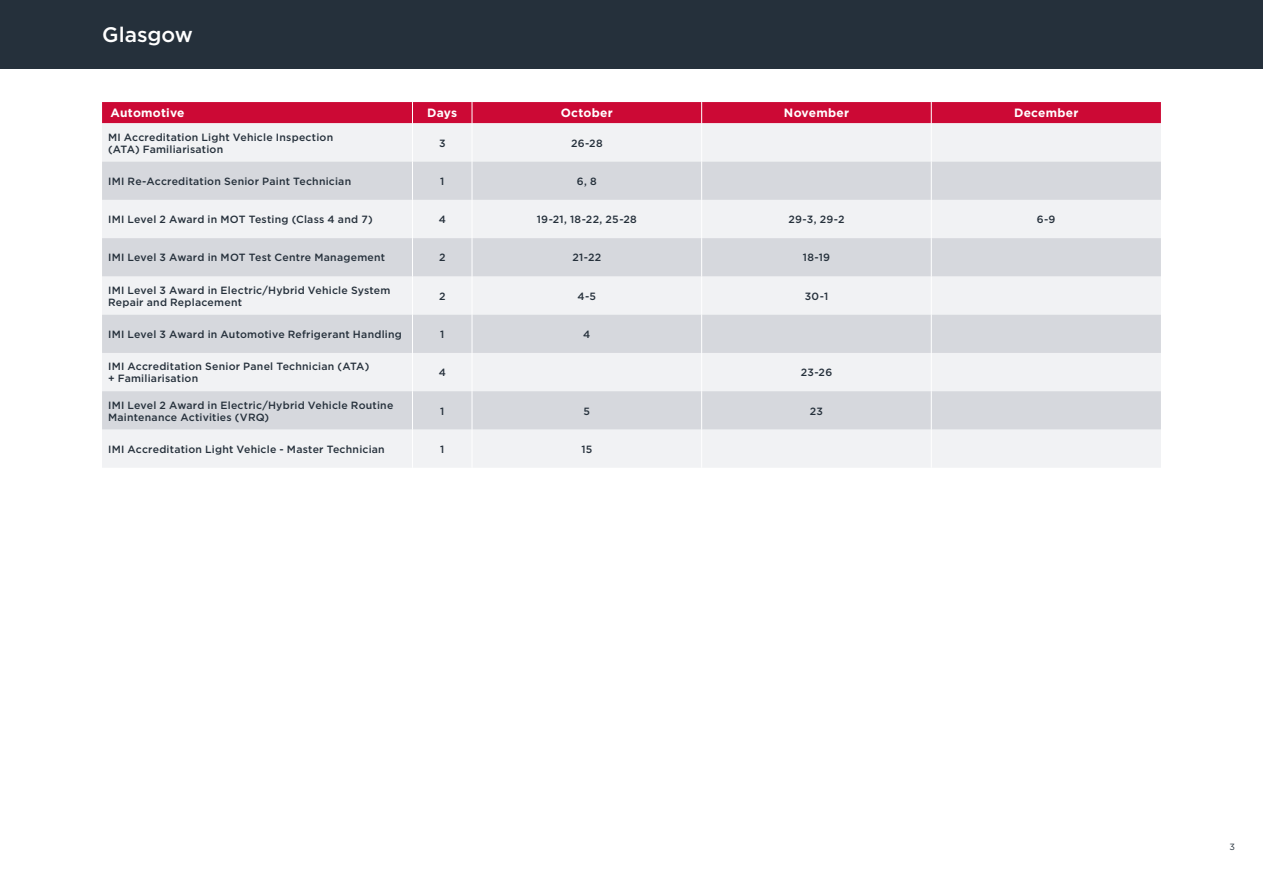
<style>
.page{position:relative;width:1263px;height:893px;background:#fff}
.page>*{position:absolute;margin:0;border:0;box-sizing:border-box;transform-origin:0 0}
.t1{font:500 21px "Gotham";color:#fff}
.t2{font:700 12px "Gotham";letter-spacing:.02em;color:#fff}
.t3{font:500 10.5px/12px "Gotham";letter-spacing:.02em;color:#25303b}
.t4{font:9px "Gotham";color:#25303b}
</style>
<div class="page">
<div style="left:0;top:0;width:638px;height:68px;background:#25303b"></div>
<div style="left:625px;top:0;width:638px;height:68px;background:#25303b"></div>
<div style="left:102px;top:123px;width:1059px;height:345px;background:#f1f2f4"></div>
<svg style="left:102px;top:162px;width:1059px;height:267px;fill:#d6d8dd"></svg>
<hr style="left:412px;top:123px;width:1px;height:39px;background:#fff">
<hr style="left:472px;top:123px;width:1px;height:39px;background:#fff">
<hr style="left:701px;top:123px;width:1px;height:39px;background:#fff">
<hr style="left:931px;top:123px;width:1px;height:39px;background:#fff">
<hr style="left:412px;top:162px;width:1px;height:38px;background:#fff">
<hr style="left:472px;top:162px;width:1px;height:38px;background:#fff">
<hr style="left:701px;top:162px;width:1px;height:38px;background:#fff">
<hr style="left:931px;top:162px;width:1px;height:38px;background:#fff">
<hr style="left:412px;top:200px;width:1px;height:38px;background:#fff">
<hr style="left:472px;top:200px;width:1px;height:38px;background:#fff">
<hr style="left:701px;top:200px;width:1px;height:38px;background:#fff">
<hr style="left:931px;top:200px;width:1px;height:38px;background:#fff">
<hr style="left:412px;top:238px;width:1px;height:38px;background:#fff">
<hr style="left:472px;top:238px;width:1px;height:38px;background:#fff">
<hr style="left:701px;top:238px;width:1px;height:38px;background:#fff">
<hr style="left:931px;top:238px;width:1px;height:38px;background:#fff">
<hr style="left:412px;top:276px;width:1px;height:39px;background:#fff">
<hr style="left:472px;top:276px;width:1px;height:39px;background:#fff">
<hr style="left:701px;top:276px;width:1px;height:39px;background:#fff">
<hr style="left:931px;top:276px;width:1px;height:39px;background:#fff">
<hr style="left:412px;top:315px;width:1px;height:38px;background:#fff">
<hr style="left:472px;top:315px;width:1px;height:38px;background:#fff">
<hr style="left:701px;top:315px;width:1px;height:38px;background:#fff">
<hr style="left:931px;top:315px;width:1px;height:38px;background:#fff">
<hr style="left:412px;top:353px;width:1px;height:38px;background:#fff">
<hr style="left:472px;top:353px;width:1px;height:38px;background:#fff">
<hr style="left:701px;top:353px;width:1px;height:38px;background:#fff">
<hr style="left:931px;top:353px;width:1px;height:38px;background:#fff">
<hr style="left:412px;top:391px;width:1px;height:38px;background:#fff">
<hr style="left:472px;top:391px;width:1px;height:38px;background:#fff">
<hr style="left:701px;top:391px;width:1px;height:38px;background:#fff">
<hr style="left:931px;top:391px;width:1px;height:38px;background:#fff">
<hr style="left:412px;top:429px;width:1px;height:39px;background:#fff">
<hr style="left:472px;top:429px;width:1px;height:39px;background:#fff">
<hr style="left:701px;top:429px;width:1px;height:39px;background:#fff">
<hr style="left:931px;top:429px;width:1px;height:39px;background:#fff">
<div style="left:102px;top:102px;width:1059px;height:21px;background:#cc0935"></div>
<h1 class="t1" style="left:102px;top:21px;width:92px">Glasgow</h1>
<p class="t2" style="left:111px;top:105px;width:75px">Automotive</p>
<p class="t2" style="left:427px;top:105px;width:31px">Days</p>
<p class="t2" style="left:561px;top:105px;width:53px">October</p>
<p class="t2" style="left:784px;top:105px;width:67px">November</p>
<p class="t2" style="left:1014px;top:105px;width:66px">December</p>
<p class="t3" style="left:108px;top:131px;width:227px">MI Accreditation Light Vehicle Inspection (ATA) Familiarisation</p>
<p class="t3" style="left:439px;top:137px;width:8px">3</p>
<p class="t3" style="left:571px;top:137px;width:33px">26-28</p>
<p class="t3" style="left:108px;top:175px;width:245px">IMI Re-Accreditation Senior Paint Technician</p>
<p class="t3" style="left:440px;top:175px;width:6px">1</p>
<p class="t3" style="left:577px;top:175px;width:21px">6, 8</p>
<p class="t3" style="left:108px;top:213px;width:266px">IMI Level 2 Award in MOT Testing (Class 4 and 7)</p>
<p class="t3" style="left:439px;top:213px;width:9px">4</p>
<p class="t3" style="left:537px;top:213px;width:102px">19-21, 18-22, 25-28</p>
<p class="t3" style="left:788px;top:213px;width:58px">29-3, 29-2</p>
<p class="t3" style="left:1037px;top:213px;width:20px">6-9</p>
<p class="t3" style="left:108px;top:252px;width:279px">IMI Level 3 Award in MOT Test Centre Management</p>
<p class="t3" style="left:439px;top:252px;width:8px">2</p>
<p class="t3" style="left:572px;top:252px;width:30px">21-22</p>
<p class="t3" style="left:803px;top:252px;width:29px">18-19</p>
<p class="t3" style="left:108px;top:284px;width:284px">IMI Level 3 Award in Electric/Hybrid Vehicle System<br>Repair and Replacement</p>
<p class="t3" style="left:439px;top:290px;width:8px">2</p>
<p class="t3" style="left:577px;top:290px;width:20px">4-5</p>
<p class="t3" style="left:805px;top:290px;width:25px">30-1</p>
<p class="t3" style="left:108px;top:328px;width:295px">IMI Level 3 Award in Automotive Refrigerant Handling</p>
<p class="t3" style="left:440px;top:328px;width:6px">1</p>
<p class="t3" style="left:583px;top:328px;width:9px">4</p>
<p class="t3" style="left:108px;top:360px;width:263px">IMI Accreditation Senior Panel Technician (ATA) + Familiarisation</p>
<p class="t3" style="left:439px;top:366px;width:9px">4</p>
<p class="t3" style="left:801px;top:366px;width:33px">23-26</p>
<p class="t3" style="left:108px;top:399px;width:287px">IMI Level 2 Award in Electric/Hybrid Vehicle Routine<br>Maintenance Activities (VRQ)</p>
<p class="t3" style="left:440px;top:405px;width:6px">1</p>
<p class="t3" style="left:584px;top:405px;width:8px">5</p>
<p class="t3" style="left:810px;top:405px;width:15px">23</p>
<p class="t3" style="left:108px;top:443px;width:278px">IMI Accreditation Light Vehicle - Master Technician</p>
<p class="t3" style="left:440px;top:443px;width:6px">1</p>
<p class="t3" style="left:581px;top:443px;width:12px">15</p>
<p class="t4" style="left:1229px;top:841px;width:7px">3</p>
</div>
